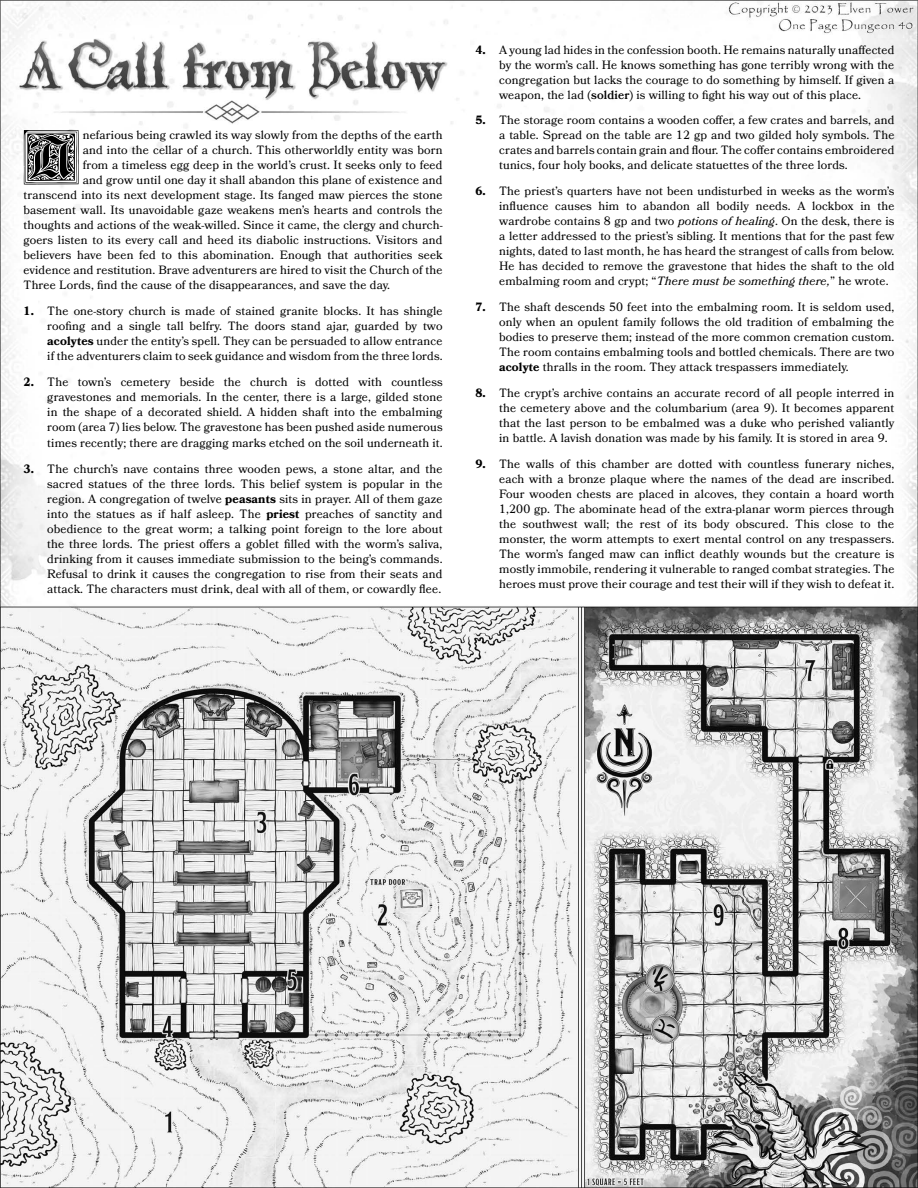
<style>
.page{position:relative;width:918px;height:1188px;background:#fff}
.page>*{position:absolute;margin:0;border:0;box-sizing:border-box;transform-origin:0 0}
.Core_Drop_Cap{font:68.25px "Neugotische Initialen";color:#000}
.t1{font:12.15px/15.1px "Bookmania";letter-spacing:.01em;color:#000;text-align:justify}
.Core_Drop_Cap-2{font:12px/15px "Bookmania";letter-spacing:.01em;color:#000;text-align:justify}
.s1{font-weight:700}
.s2{font-weight:600}
.s3{font-style:italic}
</style>
<div class="page">
<img style="left:0;top:0;width:918px;height:1188px">
<p class="Core_Drop_Cap" style="left:20px;top:121px;width:63px">A</p>
<p class="Core_Drop_Cap-2" style="left:83px;top:128px;width:361px">nefarious being crawled its way slowly from the depths of the earth</p>
<p class="Core_Drop_Cap-2" style="left:83px;top:143px;width:361px">and into the cellar of a church. This otherworldly entity was born</p>
<p class="Core_Drop_Cap-2" style="left:83px;top:158px;width:361px">from a timeless egg deep in the world’s crust. It seeks only to feed</p>
<p class="Core_Drop_Cap-2" style="left:83px;top:173px;width:361px">and grow until one day it shall abandon this plane of existence and</p>
<p class="Core_Drop_Cap-2" style="left:24px;top:188px;width:421px">transcend into its next development stage. Its fanged maw pierces the stone</p>
<p class="Core_Drop_Cap-2" style="left:24px;top:203px;width:421px">basement wall. Its unavoidable gaze weakens men’s hearts and controls the</p>
<p class="Core_Drop_Cap-2" style="left:24px;top:218px;width:421px">thoughts and actions of the weak-willed. Since it came, the clergy and church-</p>
<p class="Core_Drop_Cap-2" style="left:24px;top:233px;width:421px">goers listen to its every call and heed its diabolic instructions. Visitors and</p>
<p class="Core_Drop_Cap-2" style="left:24px;top:248px;width:421px">believers have been fed to this abomination. Enough that authorities seek</p>
<p class="Core_Drop_Cap-2" style="left:24px;top:263px;width:421px">evidence and restitution. Brave adventurers are hired to visit the Church of the</p>
<p class="Core_Drop_Cap-2" style="left:24px;top:278px;width:368px">Three Lords, find the cause of the disappearances, and save the day.</p>
<p class="Core_Drop_Cap-2" style="left:47px;top:304px;width:397px;text-indent:-24px"><span class="s1">1.</span> The one-story church is made of stained granite blocks. It has shingle roofing and a single tall belfry. The doors stand ajar, guarded by two <span class="s1">acolytes</span> under the entity’s spell. They can be persuaded to allow entrance if the adventurers claim to seek guidance and wisdom from the three lords.</p>
<p class="t1" style="left:47px;top:374px;width:397px;text-indent:-24px"><span class="s1">2.</span> The town’s cemetery beside the church is dotted with countless gravestones and memorials. In the center, there is a large, gilded stone in the shape of a decorated shield. A hidden shaft into the embalming room (area 7) lies below. The gravestone has been pushed aside numerous times recently; there are dragging marks etched on the soil underneath it.</p>
<p class="t1" style="left:47px;top:461px;width:397px;text-indent:-24px"><span class="s1">3.</span> The church’s nave contains three wooden pews, a stone altar, and the sacred statues of the three lords. This belief system is popular in the region. A congregation of twelve <span class="s1">peasants</span> sits in prayer. All of them gaze into the statues as if half asleep. The <span class="s1">priest</span> preaches of sanctity and obedience to the great worm; a talking point foreign to the lore about the three lords. The priest offers a goblet filled with the worm’s saliva, drinking from it causes immediate submission to the being’s commands.<br>Refusal to drink it causes the congregation to rise from their seats and attack. The characters must drink, deal with all of them, or cowardly flee.</p>
<p class="Core_Drop_Cap-2" style="left:499px;top:42px;width:397px;text-indent:-24px"><span class="s1">4.</span> A young lad hides in the confession booth. He remains naturally unaffected by the worm’s call. He knows something has gone terribly wrong with the congregation but lacks the courage to do something by himself. If given a weapon, the lad (<span class="s2">soldier</span>) is willing to fight his way out of this place.</p>
<p class="Core_Drop_Cap-2" style="left:499px;top:113px;width:397px;text-indent:-24px"><span class="s1">5.</span> The storage room contains a wooden coffer, a few crates and barrels, and a table. Spread on the table are 12 gp and two gilded holy symbols. The crates and barrels contain grain and flour. The coffer contains embroidered tunics, four holy books, and delicate statuettes of the three lords.</p>
<p class="Core_Drop_Cap-2" style="left:499px;top:183px;width:397px;text-indent:-24px"><span class="s1">6.</span> The priest’s quarters have not been undisturbed in weeks as the worm’s influence causes him to abandon all bodily needs. A lockbox in the wardrobe contains 8 gp and two <span class="s3">potions of healing</span>. On the desk, there is a letter addressed to the priest’s sibling. It mentions that for the past few nights, dated to last month, he has heard the strangest of calls from below.<br>He has decided to remove the gravestone that hides the shaft to the old embalming room and crypt; “<span class="s3">There must be something there,</span>” he wrote.</p>
<p class="Core_Drop_Cap-2" style="left:499px;top:299px;width:397px;text-indent:-24px"><span class="s1">7.</span> The shaft descends 50 feet into the embalming room. It is seldom used, only when an opulent family follows the old tradition of embalming the bodies to preserve them; instead of the more common cremation custom.<br>The room contains embalming tools and bottled chemicals. There are two <span class="s1">acolyte</span> thralls in the room. They attack trespassers immediately.</p>
<p class="Core_Drop_Cap-2" style="left:499px;top:385px;width:397px;text-indent:-24px"><span class="s1">8.</span> The crypt’s archive contains an accurate record of all people interred in the cemetery above and the columbarium (area 9). It becomes apparent that the last person to be embalmed was a duke who perished valiantly in battle. A lavish donation was made by his family. It is stored in area 9.</p>
<p class="Core_Drop_Cap-2" style="left:499px;top:456px;width:397px;text-indent:-24px"><span class="s1">9.</span> The walls of this chamber are dotted with countless funerary niches, each with a bronze plaque where the names of the dead are inscribed.<br>Four wooden chests are placed in alcoves, they contain a hoard worth 1,200 gp. The abominate head of the extra-planar worm pierces through the southwest wall; the rest of its body obscured. This close to the monster, the worm attempts to exert mental control on any trespassers.<br>The worm’s fanged maw can inflict deathly wounds but the creature is mostly immobile, rendering it vulnerable to ranged combat strategies. The heroes must prove their courage and test their will if they wish to defeat it.</p>
</div>
